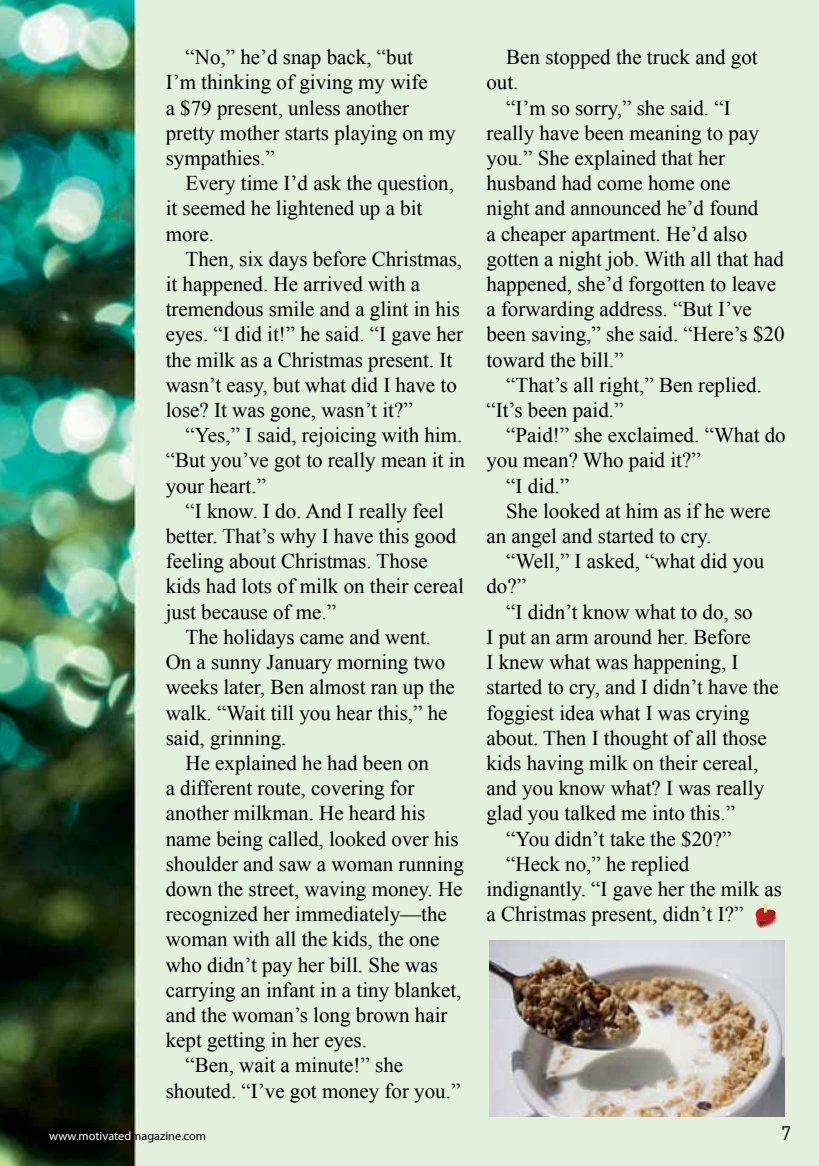
<style>
.page{position:relative;width:819px;height:1166px;background:#fff}
.page>*{position:absolute;margin:0;border:0;box-sizing:border-box;transform-origin:0 0}
.t1{font:21px/25.2px "Times New Roman";color:#000}
.t2{font:19.25px "DIN Pro";color:#000}
.t3{font:12.25px "Myriad Pro";color:#fff}
.s1{color:#000}
</style>
<div class="page">
<img style="left:0;top:0;width:819px;height:1166px">
<img style="left:489px;top:940px;width:295px;height:176px">
<svg style="left:755px;top:904px;width:21px;height:24px"></svg>
<p class="t1" style="left:166px;top:44px;width:291px;text-indent:20px">“No,” he’d snap back, “but<br>I’m thinking of giving my wife<br>a $79 present, unless another pretty mother starts playing on my sympathies.”</p>
<p class="t1" style="left:166px;top:170px;width:290px;text-indent:20px">Every time I’d ask the question, it seemed he lightened up a bit more.</p>
<p class="t1" style="left:166px;top:246px;width:299px;text-indent:20px">Then, six days before Christmas, it happened. He arrived with a tremendous smile and a glint in his eyes. “I did it!” he said. “I gave her the milk as a Christmas present. It wasn’t easy, but what did I have to lose? It was gone, wasn’t it?”</p>
<p class="t1" style="left:166px;top:422px;width:301px;text-indent:20px">“Yes,” I said, rejoicing with him. “But you’ve got to really mean it in your heart.”</p>
<p class="t1" style="left:185px;top:498px;width:260px">“I know. I do. And I really feel</p>
<p class="t1" style="left:166px;top:523px;width:292px">better. That’s why I have this good</p>
<p class="t1" style="left:166px;top:548px;width:264px">feeling about Christmas. Those</p>
<p class="t1" style="left:166px;top:573px;width:300px">kids had lots of milk on their cereal</p>
<p class="t1" style="left:166px;top:599px;width:172px">just because of me.”</p>
<p class="t1" style="left:185px;top:624px;width:247px">The holidays came and went.</p>
<p class="t1" style="left:166px;top:649px;width:281px">On a sunny January morning two</p>
<p class="t1" style="left:166px;top:674px;width:291px">weeks later, Ben almost ran up the</p>
<p class="t1" style="left:166px;top:699px;width:283px">walk. “Wait till you hear this,” he</p>
<p class="t1" style="left:166px;top:725px;width:122px">said, grinning.</p>
<p class="t1" style="left:185px;top:750px;width:245px">He explained he had been on</p>
<p class="t1" style="left:166px;top:775px;width:250px">a different route, covering for</p>
<p class="t1" style="left:166px;top:800px;width:261px">another milkman. He heard his</p>
<p class="t1" style="left:166px;top:825px;width:294px">name being called, looked over his</p>
<p class="t1" style="left:166px;top:851px;width:300px">shoulder and saw a woman running</p>
<p class="t1" style="left:166px;top:876px;width:298px">down the street, waving money. He</p>
<p class="t1" style="left:166px;top:901px;width:283px">recognized her immediately—the</p>
<p class="t1" style="left:166px;top:926px;width:275px">woman with all the kids, the one</p>
<p class="t1" style="left:166px;top:951px;width:274px">who didn’t pay her bill. She was</p>
<p class="t1" style="left:166px;top:977px;width:297px">carrying an infant in a tiny blanket,</p>
<p class="t1" style="left:166px;top:1002px;width:283px">and the woman’s long brown hair</p>
<p class="t1" style="left:166px;top:1027px;width:203px">kept getting in her eyes.</p>
<p class="t1" style="left:185px;top:1052px;width:219px">“Ben, wait a minute!” she</p>
<p class="t1" style="left:166px;top:1077px;width:296px">shouted. “I’ve got money for you.”</p>
<p class="t1" style="left:486px;top:44px;width:273px;text-indent:20px">Ben stopped the truck and got out.</p>
<p class="t1" style="left:486px;top:95px;width:299px;text-indent:20px">“I’m so sorry,” she said. “I<br>really have been meaning to pay you.” She explained that her husband had come home one<br>night and announced he’d found<br>a cheaper apartment. He’d also gotten a night job. With all that had happened, she’d forgotten to leave a forwarding address. “But I’ve been saving,” she said. “Here’s $20 toward the bill.”</p>
<p class="t1" style="left:486px;top:372px;width:277px;text-indent:20px">“That’s all right,” Ben replied. “It’s been paid.”</p>
<p class="t1" style="left:506px;top:422px;width:281px">“Paid!” she exclaimed. “What do</p>
<p class="t1" style="left:486px;top:447px;width:216px">you mean? Who paid it?”</p>
<p class="t1" style="left:506px;top:473px;width:64px">“I did.”</p>
<p class="t1" style="left:506px;top:498px;width:266px">She looked at him as if he were</p>
<p class="t1" style="left:486px;top:523px;width:226px">an angel and started to cry.</p>
<p class="t1" style="left:506px;top:548px;width:259px">“Well,” I asked, “what did you</p>
<p class="t1" style="left:486px;top:573px;width:41px">do?”</p>
<p class="t1" style="left:506px;top:599px;width:248px">“I didn’t know what to do, so</p>
<p class="t1" style="left:486px;top:624px;width:266px">I put an arm around her. Before</p>
<p class="t1" style="left:486px;top:649px;width:253px">I knew what was happening, I</p>
<p class="t1" style="left:486px;top:674px;width:294px">started to cry, and I didn’t have the</p>
<p class="t1" style="left:486px;top:699px;width:265px">foggiest idea what I was crying</p>
<p class="t1" style="left:486px;top:725px;width:282px">about. Then I thought of all those</p>
<p class="t1" style="left:486px;top:750px;width:273px">kids having milk on their cereal,</p>
<p class="t1" style="left:486px;top:775px;width:279px">and you know what? I was really</p>
<p class="t1" style="left:486px;top:800px;width:250px">glad you talked me into this.”</p>
<p class="t1" style="left:506px;top:825px;width:226px">“You didn’t take the $20?”</p>
<p class="t1" style="left:506px;top:851px;width:185px">“Heck no,” he replied</p>
<p class="t1" style="left:486px;top:876px;width:297px">indignantly. “I gave her the milk as</p>
<p class="t1" style="left:486px;top:901px;width:258px">a Christmas present, didn’t I?”</p>
<p class="t3" style="left:49px;top:1128px;width:158px">www.motivated<span class="s1">magazine.com</span></p>
<p class="t2" style="left:781px;top:1120px;width:12px">7</p>
</div>
